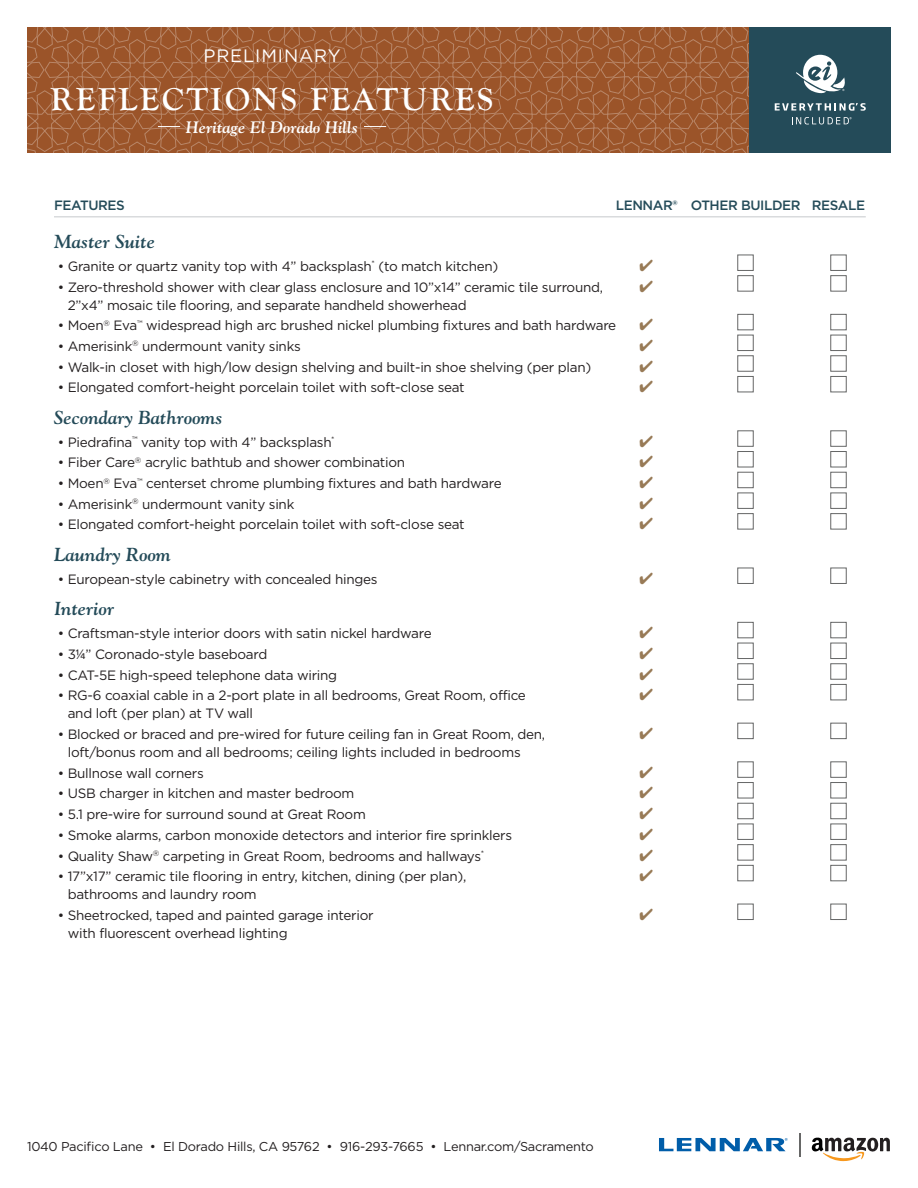
<style>
.page{position:relative;width:918px;height:1188px;background:#fff}
.page>*{position:absolute;margin:0;border:0;box-sizing:border-box;transform-origin:0 0}
.t1{font:700 33px "Goudy Old Style T";letter-spacing:.08em;color:#fff}
.t2{font:italic 700 18.75px "Goudy Std";color:#244b59}
.t3{font:18px "Gotham";letter-spacing:.05em;color:#fff}
.t4{font:16.5px "Goudy Bold Italic Os F";color:#fff}
.t5{font:13.5px "Gotham";letter-spacing:-.02em;color:#231f20}
.t6{font:500 13.5px "Gotham";letter-spacing:-.03em;color:#244b59}
.t7{font:12.9px "Gotham";letter-spacing:-.02em;color:#231f20}
.s1{font-family:"Proxima Nova";font-size:14.25px}
</style>
<div class="page">
<hr style="left:54px;top:216px;width:812px;height:1px;background:#c7cacc">
<div style="left:737px;top:255px;width:17px;height:16px;border:1px solid #656666"></div>
<div style="left:830px;top:255px;width:17px;height:16px;border:1px solid #656666"></div>
<div style="left:737px;top:275px;width:17px;height:17px;border:1px solid #656666"></div>
<div style="left:830px;top:275px;width:17px;height:17px;border:1px solid #656666"></div>
<div style="left:737px;top:314px;width:17px;height:16px;border:1px solid #656666"></div>
<div style="left:830px;top:314px;width:17px;height:16px;border:1px solid #656666"></div>
<div style="left:737px;top:335px;width:17px;height:16px;border:1px solid #656666"></div>
<div style="left:830px;top:335px;width:17px;height:16px;border:1px solid #656666"></div>
<div style="left:737px;top:355px;width:17px;height:17px;border:1px solid #656666"></div>
<div style="left:830px;top:355px;width:17px;height:17px;border:1px solid #656666"></div>
<div style="left:737px;top:376px;width:17px;height:16px;border:1px solid #656666"></div>
<div style="left:830px;top:376px;width:17px;height:16px;border:1px solid #656666"></div>
<div style="left:737px;top:430px;width:17px;height:17px;border:1px solid #656666"></div>
<div style="left:830px;top:430px;width:17px;height:17px;border:1px solid #656666"></div>
<div style="left:737px;top:451px;width:17px;height:16px;border:1px solid #656666"></div>
<div style="left:830px;top:451px;width:17px;height:16px;border:1px solid #656666"></div>
<div style="left:737px;top:472px;width:17px;height:16px;border:1px solid #656666"></div>
<div style="left:830px;top:472px;width:17px;height:16px;border:1px solid #656666"></div>
<div style="left:737px;top:493px;width:17px;height:16px;border:1px solid #656666"></div>
<div style="left:830px;top:493px;width:17px;height:16px;border:1px solid #656666"></div>
<div style="left:737px;top:513px;width:17px;height:16px;border:1px solid #656666"></div>
<div style="left:830px;top:513px;width:17px;height:16px;border:1px solid #656666"></div>
<div style="left:737px;top:568px;width:17px;height:16px;border:1px solid #656666"></div>
<div style="left:830px;top:568px;width:17px;height:16px;border:1px solid #656666"></div>
<div style="left:737px;top:622px;width:17px;height:16px;border:1px solid #656666"></div>
<div style="left:830px;top:622px;width:17px;height:16px;border:1px solid #656666"></div>
<div style="left:737px;top:643px;width:17px;height:16px;border:1px solid #656666"></div>
<div style="left:830px;top:643px;width:17px;height:16px;border:1px solid #656666"></div>
<div style="left:737px;top:663px;width:17px;height:17px;border:1px solid #656666"></div>
<div style="left:830px;top:663px;width:17px;height:17px;border:1px solid #656666"></div>
<div style="left:737px;top:684px;width:17px;height:16px;border:1px solid #656666"></div>
<div style="left:830px;top:684px;width:17px;height:16px;border:1px solid #656666"></div>
<div style="left:737px;top:723px;width:17px;height:16px;border:1px solid #656666"></div>
<div style="left:830px;top:723px;width:17px;height:16px;border:1px solid #656666"></div>
<div style="left:737px;top:761px;width:17px;height:17px;border:1px solid #656666"></div>
<div style="left:830px;top:761px;width:17px;height:17px;border:1px solid #656666"></div>
<div style="left:737px;top:782px;width:17px;height:16px;border:1px solid #656666"></div>
<div style="left:830px;top:782px;width:17px;height:16px;border:1px solid #656666"></div>
<div style="left:737px;top:803px;width:17px;height:16px;border:1px solid #656666"></div>
<div style="left:830px;top:803px;width:17px;height:16px;border:1px solid #656666"></div>
<div style="left:737px;top:824px;width:17px;height:16px;border:1px solid #656666"></div>
<div style="left:830px;top:824px;width:17px;height:16px;border:1px solid #656666"></div>
<div style="left:737px;top:844px;width:17px;height:17px;border:1px solid #656666"></div>
<div style="left:830px;top:844px;width:17px;height:17px;border:1px solid #656666"></div>
<div style="left:737px;top:865px;width:17px;height:16px;border:1px solid #656666"></div>
<div style="left:830px;top:865px;width:17px;height:16px;border:1px solid #656666"></div>
<div style="left:737px;top:904px;width:17px;height:16px;border:1px solid #656666"></div>
<div style="left:830px;top:904px;width:17px;height:16px;border:1px solid #656666"></div>
<svg style="left:27px;top:27px;width:864px;height:125px;background:#8d5939"></svg>
<svg style="left:659px;top:1138px;width:129px;height:13px"></svg>
<svg style="left:812px;top:1137px;width:78px;height:24px"></svg>
<svg style="left:799px;top:1133px;width:1px;height:24px"></svg>
<p class="t3" style="left:203px;top:46px;width:139px">PRELIMINARY</p>
<p class="t1" style="left:51px;top:81px;width:444px">REFLECTIONS FEATURES</p>
<p class="t4" style="left:186px;top:117px;width:174px">Heritage El Dorado Hills</p>
<p class="t6" style="left:54px;top:196px;width:72px">FEATURES</p>
<p class="t6" style="left:616px;top:196px;width:251px">LENNAR® OTHER BUILDER RESALE</p>
<p class="t2" style="left:54px;top:230px;width:103px">Master Suite</p>
<p class="t5" style="left:58px;top:259px;width:442px">• Granite or quartz vanity top with 4” backsplash<sup>*</sup> (to match kitchen)</p>
<p class="t5" style="left:58px;top:279px;width:547px">• Zero-threshold shower with clear glass enclosure and 10”x14” ceramic tile surround,</p>
<p class="t5" style="left:68px;top:297px;width:401px">2”x4” mosaic tile flooring, and separate handheld showerhead</p>
<p class="t5" style="left:58px;top:318px;width:560px">• Moen<sup>®</sup> Eva<sup>™</sup> widespread high arc brushed nickel plumbing fixtures and bath hardware</p>
<p class="t5" style="left:58px;top:339px;width:245px">• Amerisink<sup>®</sup> undermount vanity sinks</p>
<p class="t5" style="left:58px;top:359px;width:535px">• Walk-in closet with high/low design shelving and built-in shoe shelving (per plan)</p>
<p class="t5" style="left:58px;top:380px;width:409px">• Elongated comfort-height porcelain toilet with soft-close seat</p>
<p class="t2" style="left:54px;top:406px;width:170px">Secondary Bathrooms</p>
<p class="t5" style="left:58px;top:434px;width:278px">• Piedrafina<sup>™</sup> vanity top with 4” backsplash<sup>*</sup></p>
<p class="t5" style="left:58px;top:455px;width:349px">• Fiber Care<sup>®</sup> acrylic bathtub and shower combination</p>
<p class="t5" style="left:58px;top:476px;width:445px">• Moen<sup>®</sup> Eva<sup>™</sup> centerset chrome plumbing fixtures and bath hardware</p>
<p class="t5" style="left:58px;top:497px;width:238px">• Amerisink<sup>®</sup> undermount vanity sink</p>
<p class="t5" style="left:58px;top:517px;width:409px">• Elongated comfort-height porcelain toilet with soft-close seat</p>
<p class="t2" style="left:54px;top:543px;width:118px">Laundry Room</p>
<p class="t5" style="left:58px;top:572px;width:321px">• European-style cabinetry with concealed hinges</p>
<p class="t2" style="left:54px;top:597px;width:62px">Interior</p>
<p class="t5" style="left:58px;top:626px;width:375px">• Craftsman-style interior doors with satin nickel hardware</p>
<p class="t5" style="left:58px;top:647px;width:211px">• 3<span class="s1">1/4</span>” Coronado-style baseboard</p>
<p class="t5" style="left:58px;top:667px;width:281px">• CAT-5E high-speed telephone data wiring</p>
<p class="t5" style="left:58px;top:688px;width:470px">• RG-6 coaxial cable in a 2-port plate in all bedrooms, Great Room, office</p>
<p class="t5" style="left:68px;top:706px;width:187px">and loft (per plan) at TV wall</p>
<p class="t5" style="left:58px;top:727px;width:489px">• Blocked or braced and pre-wired for future ceiling fan in Great Room, den,</p>
<p class="t5" style="left:68px;top:745px;width:454px">loft/bonus room and all bedrooms; ceiling lights included in bedrooms</p>
<p class="t5" style="left:58px;top:765px;width:148px">• Bullnose wall corners</p>
<p class="t5" style="left:58px;top:786px;width:298px">• USB charger in kitchen and master bedroom</p>
<p class="t5" style="left:58px;top:807px;width:310px">• 5.1 pre-wire for surround sound at Great Room</p>
<p class="t5" style="left:58px;top:828px;width:456px">• Smoke alarms, carbon monoxide detectors and interior fire sprinklers</p>
<p class="t5" style="left:58px;top:848px;width:428px">• Quality Shaw<sup>®</sup> carpeting in Great Room, bedrooms and hallways<sup>*</sup></p>
<p class="t5" style="left:58px;top:869px;width:410px">• 17”x17” ceramic tile flooring in entry, kitchen, dining (per plan),</p>
<p class="t5" style="left:68px;top:887px;width:191px">bathrooms and laundry room</p>
<p class="t5" style="left:58px;top:908px;width:317px">• Sheetrocked, taped and painted garage interior</p>
<p class="t5" style="left:68px;top:926px;width:221px">with fluorescent overhead lighting</p>
<p class="t7" style="left:27px;top:1139px;width:568px">1040 Pacifico Lane • El Dorado Hills, CA 95762 • 916-293-7665 • Lennar.com/Sacramento</p>
</div>
